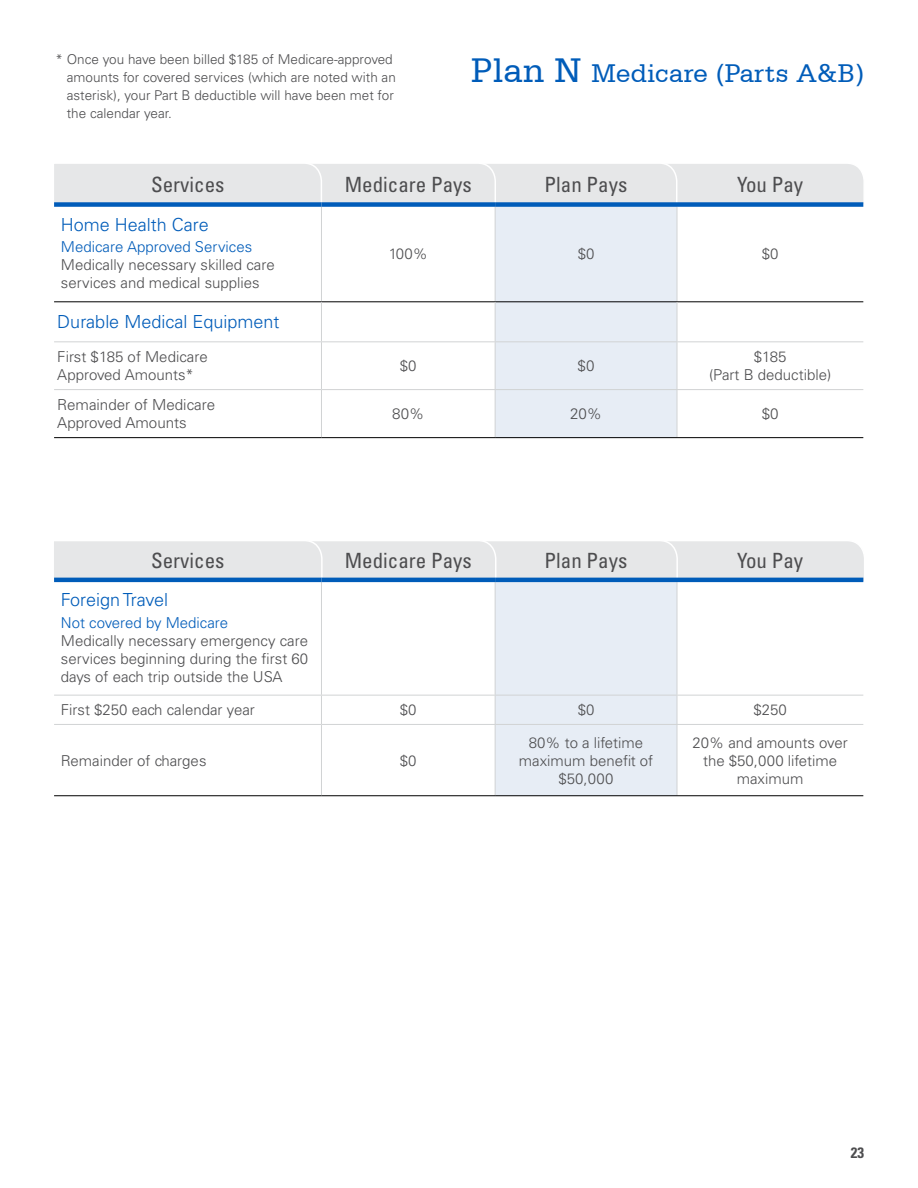
<style>
.page{position:relative;width:918px;height:1188px;background:#fff}
.page>*{position:absolute;margin:0;border:0;box-sizing:border-box;transform-origin:0 0}
.t1{font:27px "Serifa BT";letter-spacing:.01em;color:#005cb9}
.t2{font:condensed 21px "Univers LT Std";color:#4d4d4f}
.t3{font:300 18px "Univers LT Std";color:#005cb9}
.t4{font:300 15.15px/18.1px "Univers LT Std";color:#4d4d4f}
.t5{font:300 15px/18px "Univers LT Std";color:#4d4d4f}
.t6{font:300 15px "Univers LT Std";color:#005cb9}
.t7{font:700 condensed 15px "Univers LT Std";color:#4d4d4f}
.t8{font:300 13.5px/18px "Univers LT Std";color:#4d4d4f;text-align:right}
.s1{font-size:36px}
.s2{color:#005cb9}
</style>
<div class="page">
<div style="left:54px;top:164px;width:810px;height:42px;background:#e6e7e8"></div>
<div style="left:495px;top:205px;width:182px;height:97px;background:#e7edf5"></div>
<div style="left:495px;top:302px;width:182px;height:40px;background:#e7edf5"></div>
<div style="left:495px;top:342px;width:182px;height:48px;background:#e7edf5"></div>
<div style="left:495px;top:390px;width:182px;height:48px;background:#e7edf5"></div>
<hr style="left:321px;top:207px;width:1px;height:94px;background:#d1d3d4">
<hr style="left:495px;top:207px;width:1px;height:94px;background:#d1d3d4">
<hr style="left:677px;top:207px;width:1px;height:94px;background:#d1d3d4">
<hr style="left:54px;top:301px;width:267px;height:1px;background:#000">
<hr style="left:321px;top:301px;width:174px;height:1px;background:#000">
<hr style="left:495px;top:301px;width:182px;height:1px;background:#000">
<hr style="left:677px;top:301px;width:186px;height:1px;background:#000">
<hr style="left:321px;top:302px;width:1px;height:39px;background:#d1d3d4">
<hr style="left:495px;top:302px;width:1px;height:39px;background:#d1d3d4">
<hr style="left:677px;top:302px;width:1px;height:39px;background:#d1d3d4">
<hr style="left:321px;top:342px;width:1px;height:47px;background:#d1d3d4">
<hr style="left:495px;top:342px;width:1px;height:47px;background:#d1d3d4">
<hr style="left:677px;top:342px;width:1px;height:47px;background:#d1d3d4">
<hr style="left:54px;top:341px;width:267px;height:1px;background:#d1d3d4">
<hr style="left:321px;top:341px;width:174px;height:1px;background:#d1d3d4">
<hr style="left:495px;top:341px;width:182px;height:1px;background:#d1d3d4">
<hr style="left:677px;top:341px;width:186px;height:1px;background:#d1d3d4">
<div style="left:54px;top:202px;width:267px;height:5px;background:#005cb9"></div>
<div style="left:321px;top:202px;width:174px;height:5px;background:#005cb9"></div>
<div style="left:495px;top:202px;width:182px;height:5px;background:#005cb9"></div>
<div style="left:677px;top:202px;width:186px;height:5px;background:#005cb9"></div>
<hr style="left:54px;top:389px;width:267px;height:1px;background:#d1d3d4">
<hr style="left:321px;top:389px;width:174px;height:1px;background:#d1d3d4">
<hr style="left:495px;top:389px;width:182px;height:1px;background:#d1d3d4">
<hr style="left:677px;top:389px;width:186px;height:1px;background:#d1d3d4">
<hr style="left:321px;top:390px;width:1px;height:47px;background:#d1d3d4">
<hr style="left:495px;top:390px;width:1px;height:47px;background:#d1d3d4">
<hr style="left:677px;top:390px;width:1px;height:47px;background:#d1d3d4">
<hr style="left:54px;top:437px;width:267px;height:1px;background:#000">
<hr style="left:321px;top:437px;width:174px;height:1px;background:#000">
<hr style="left:495px;top:437px;width:182px;height:1px;background:#000">
<hr style="left:677px;top:437px;width:186px;height:1px;background:#000">
<svg style="left:54px;top:541px;width:810px;height:43px;background:#e4e6e8"></svg>
<div style="left:495px;top:580px;width:182px;height:115px;background:#e7edf5"></div>
<div style="left:495px;top:695px;width:182px;height:29px;background:#e7edf5"></div>
<div style="left:495px;top:724px;width:182px;height:72px;background:#e7edf5"></div>
<hr style="left:321px;top:582px;width:1px;height:113px;background:#d1d3d4">
<hr style="left:495px;top:582px;width:1px;height:113px;background:#d1d3d4">
<hr style="left:677px;top:582px;width:1px;height:113px;background:#d1d3d4">
<hr style="left:54px;top:695px;width:267px;height:1px;background:#d1d3d4">
<hr style="left:321px;top:695px;width:174px;height:1px;background:#d1d3d4">
<svg style="left:321px;top:696px;width:1px;height:28px"></svg>
<hr style="left:495px;top:695px;width:182px;height:1px;background:#d1d3d4">
<svg style="left:495px;top:696px;width:1px;height:28px"></svg>
<hr style="left:677px;top:695px;width:186px;height:1px;background:#d1d3d4">
<svg style="left:677px;top:696px;width:1px;height:28px"></svg>
<hr style="left:54px;top:578px;width:267px;height:4px;background:#005cb9">
<hr style="left:321px;top:578px;width:174px;height:4px;background:#005cb9">
<hr style="left:495px;top:578px;width:182px;height:4px;background:#005cb9">
<hr style="left:677px;top:578px;width:186px;height:4px;background:#005cb9">
<hr style="left:54px;top:724px;width:267px;height:1px;background:#d1d3d4">
<hr style="left:321px;top:724px;width:174px;height:1px;background:#d1d3d4">
<hr style="left:321px;top:725px;width:1px;height:70px;background:#d1d3d4">
<hr style="left:495px;top:724px;width:182px;height:1px;background:#d1d3d4">
<hr style="left:495px;top:725px;width:1px;height:70px;background:#d1d3d4">
<hr style="left:677px;top:724px;width:186px;height:1px;background:#d1d3d4">
<hr style="left:677px;top:725px;width:1px;height:70px;background:#d1d3d4">
<hr style="left:54px;top:795px;width:267px;height:1px;background:#000">
<hr style="left:321px;top:795px;width:174px;height:1px;background:#000">
<hr style="left:495px;top:795px;width:182px;height:1px;background:#000">
<hr style="left:677px;top:795px;width:186px;height:1px;background:#000">
<p class="t8" style="left:56px;top:50px;width:342px">* Once you have been billed $185 of Medicare-approved amounts for covered services (which are noted with an</p>
<h2 class="t1" style="left:471px;top:57px;width:394px"><span class="s1">Plan N</span> Medicare (Parts A&amp;B)</h2>
<p class="t8" style="left:67px;top:86px;width:329px;text-align:left">asterisk), your Part B deductible will have been met for the calendar year.</p>
<p class="t2" style="left:151px;top:171px;width:75px">Services</p>
<p class="t2" style="left:345px;top:171px;width:129px">Medicare Pays</p>
<p class="t2" style="left:545px;top:171px;width:84px">Plan Pays</p>
<p class="t2" style="left:737px;top:171px;width:68px">You Pay</p>
<p class="t3" style="left:61px;top:214px;width:150px">Home Health Care</p>
<p class="t5" style="left:61px;top:238px;width:215px"><span class="s2">Medicare Approved Services<br></span>Medically necessary skilled care services and medical supplies</p>
<p class="t5" style="left:389px;top:244px;width:41px">100%</p>
<p class="t5" style="left:578px;top:244px;width:18px">$0</p>
<p class="t5" style="left:762px;top:244px;width:18px">$0</p>
<p class="t3" style="left:57px;top:311px;width:224px">Durable Medical Equipment</p>
<p class="t5" style="left:57px;top:348px;width:152px">First $185 of Medicare<br>Approved Amounts*</p>
<p class="t5" style="left:400px;top:357px;width:18px">$0</p>
<p class="t4" style="left:578px;top:357px;width:18px">$0</p>
<p class="t5" style="left:709px;top:348px;width:124px;text-align:center">$185<br>(Part B deductible)</p>
<p class="t4" style="left:57px;top:396px;width:159px">Remainder of Medicare<br>Approved Amounts</p>
<p class="t4" style="left:392px;top:405px;width:33px">80%</p>
<p class="t4" style="left:570px;top:405px;width:33px">20%</p>
<p class="t4" style="left:762px;top:405px;width:18px">$0</p>
<p class="t2" style="left:151px;top:547px;width:75px">Services</p>
<p class="t2" style="left:345px;top:547px;width:129px">Medicare Pays</p>
<p class="t2" style="left:545px;top:547px;width:84px">Plan Pays</p>
<p class="t2" style="left:737px;top:547px;width:68px">You Pay</p>
<p class="t3" style="left:61px;top:589px;width:109px">Foreign Travel</p>
<p class="t6" style="left:61px;top:613px;width:169px">Not covered by Medicare</p>
<p class="t5" style="left:61px;top:631px;width:249px">Medically necessary emergency care services beginning during the first 60</p>
<p class="t5" style="left:61px;top:667px;width:223px">days of each trip outside the USA</p>
<p class="t5" style="left:61px;top:701px;width:196px">First $250 each calendar year</p>
<p class="t5" style="left:400px;top:701px;width:18px">$0</p>
<p class="t5" style="left:578px;top:701px;width:18px">$0</p>
<p class="t5" style="left:753px;top:701px;width:35px">$250</p>
<p class="t5" style="left:61px;top:751px;width:147px">Remainder of charges</p>
<p class="t5" style="left:400px;top:751px;width:18px">$0</p>
<p class="t5" style="left:519px;top:733px;width:136px;text-align:center">80% to a lifetime maximum benefit of $50,000</p>
<p class="t5" style="left:693px;top:733px;width:157px;text-align:center">20% and amounts over the $50,000 lifetime maximum</p>
<p class="t7" style="left:851px;top:1144px;width:15px">23</p>
</div>
